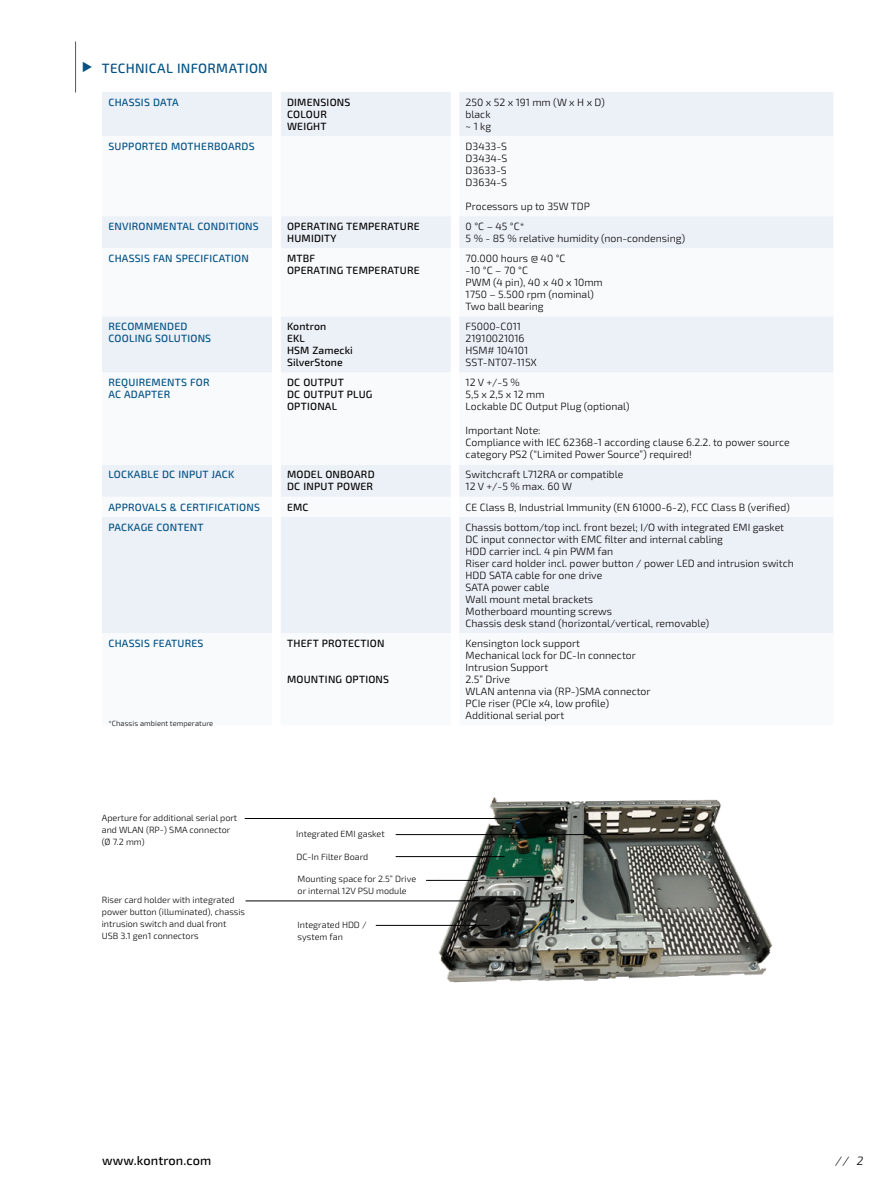
<style>
.page{position:relative;width:893px;height:1191px;background:#fff}
.page>*{position:absolute;margin:0;border:0;box-sizing:border-box;transform-origin:0 0}
.t1{font:500 13.5px "Sn T";letter-spacing:.02em;color:#005083}
.t2{font:500 12.75px "Sn T";letter-spacing:.01em;color:#000}
.t3{font:italic 300 12px "Sn T";color:#000}
.t4{font:300 10.5px/12px "Sn T";color:#000}
.t5{font:500 10.5px/12px "Sn T";letter-spacing:.02em;color:#005083}
.t6{font:500 10.5px/12px "Sn T";letter-spacing:.02em;color:#000}
.t7{font:300 9px/12px "Sn T";color:#000}
.t8{font:300 7.5px "Sn T";letter-spacing:.01em;color:#000}
</style>
<div class="page">
<img style="left:438px;top:797px;width:335px;height:186px">
<div style="left:102px;top:92px;width:731px;height:44px;background:#ecf0f7"></div>
<svg style="left:272px;top:92px;width:9px;height:44px"></svg>
<svg style="left:102px;top:216px;width:731px;height:417px;fill:#ecf0f7"></svg>
<hr style="left:75px;top:41px;width:1px;height:51px;background:#575756">
<hr style="left:426px;top:880px;width:52px;height:1px;background:#000">
<hr style="left:396px;top:856px;width:109px;height:1px;background:#000">
<hr style="left:246px;top:900px;width:326px;height:1px;background:#000">
<hr style="left:396px;top:834px;width:238px;height:1px;background:#000">
<hr style="left:245px;top:818px;width:267px;height:1px;background:#000">
<hr style="left:376px;top:925px;width:113px;height:1px;background:#000">
<p class="t1" style="left:102px;top:60px;width:168px">TECHNICAL INFORMATION</p>
<p class="t5" style="left:108px;top:96px;width:72px">CHASSIS DATA</p>
<p class="t6" style="left:287px;top:96px;width:65px">DIMENSIONS<br>COLOUR<br>WEIGHT</p>
<p class="t4" style="left:466px;top:96px;width:141px">250 x 52 x 191 mm (W x H x D) black<br>~ 1 kg</p>
<p class="t5" style="left:108px;top:140px;width:148px">SUPPORTED MOTHERBOARDS</p>
<p class="t4" style="left:466px;top:140px;width:43px;text-align:justify">D3433-S D3434-S D3633-S D3634-S</p>
<p class="t4" style="left:466px;top:200px;width:126px">Processors up to 35W TDP</p>
<p class="t5" style="left:108px;top:220px;width:152px">ENVIRONMENTAL CONDITIONS</p>
<p class="t6" style="left:287px;top:220px;width:134px">OPERATING TEMPERATURE<br>HUMIDITY</p>
<p class="t4" style="left:466px;top:220px;width:221px">0 °C – 45 °C*<br>5 % - 85 % relative humidity (non-condensing)</p>
<p class="t5" style="left:108px;top:252px;width:142px">CHASSIS FAN SPECIFICATION</p>
<p class="t6" style="left:287px;top:252px;width:134px">MTBF<br>OPERATING TEMPERATURE</p>
<p class="t4" style="left:466px;top:252px;width:139px">70.000 hours @ 40 °C<br>-10 °C – 70 °C<br>PWM (4 pin), 40 x 40 x 10mm<br>1750 – 5.500 rpm (nominal)<br>Two ball bearing</p>
<p class="t5" style="left:108px;top:321px;width:104px">RECOMMENDED<br>COOLING SOLUTIONS</p>
<p class="t6" style="left:287px;top:321px;width:67px">Kontron<br>EKL<br>HSM Zamecki<br>SilverStone</p>
<p class="t4" style="left:466px;top:321px;width:73px">F5000-C011<br>21910021016<br>HSM# 104101<br>SST-NT07-115X</p>
<p class="t5" style="left:108px;top:377px;width:103px">REQUIREMENTS FOR<br>AC ADAPTER</p>
<p class="t6" style="left:287px;top:377px;width:87px">DC OUTPUT<br>DC OUTPUT PLUG<br>OPTIONAL</p>
<p class="t4" style="left:466px;top:377px;width:165px">12 V +/-5 %<br>5,5 x 2,5 x 12 mm<br>Lockable DC Output Plug (optional)</p>
<p class="t4" style="left:466px;top:425px;width:326px">Important Note:<br>Compliance with IEC 62368-1 according clause 6.2.2. to power source category PS2 (“Limited Power Source”) required!</p>
<p class="t5" style="left:108px;top:469px;width:127px">LOCKABLE DC INPUT JACK</p>
<p class="t6" style="left:287px;top:469px;width:89px">MODEL ONBOARD<br>DC INPUT POWER</p>
<p class="t4" style="left:466px;top:469px;width:159px">Switchcraft L712RA or compatible<br>12 V +/-5 % max. 60 W</p>
<p class="t5" style="left:108px;top:501px;width:153px">APPROVALS &amp; CERTIFICATIONS</p>
<p class="t6" style="left:287px;top:501px;width:23px">EMC</p>
<p class="t4" style="left:466px;top:501px;width:326px">CE Class B, Industrial Immunity (EN 61000-6-2), FCC Class B (verified)</p>
<p class="t5" style="left:108px;top:521px;width:97px">PACKAGE CONTENT</p>
<p class="t4" style="left:466px;top:521px;width:330px">Chassis bottom/top incl. front bezel; I/O with integrated EMI gasket DC input connector with EMC filter and internal cabling<br>HDD carrier incl. 4 pin PWM fan<br>Riser card holder incl. power button / power LED and intrusion switch HDD SATA cable for one drive<br>SATA power cable<br>Wall mount metal brackets<br>Motherboard mounting screws<br>Chassis desk stand (horizontal/vertical, removable)</p>
<p class="t5" style="left:108px;top:637px;width:96px">CHASSIS FEATURES</p>
<p class="t6" style="left:287px;top:637px;width:99px">THEFT PROTECTION</p>
<p class="t6" style="left:287px;top:673px;width:104px">MOUNTING OPTIONS</p>
<p class="t4" style="left:466px;top:637px;width:187px">Kensington lock support<br>Mechanical lock for DC-In connector<br>Intrusion Support<br>2.5” Drive<br>WLAN antenna via (RP-)SMA connector<br>PCIe riser (PCIe x4, low profile)<br>Additional serial port</p>
<p class="t8" style="left:108px;top:719px;width:106px">*Chassis ambient temperature</p>
<p class="t7" style="left:102px;top:812px;width:137px">Aperture for additional serial port and WLAN (RP-) SMA connector (Ø 7.2 mm)</p>
<p class="t7" style="left:102px;top:894px;width:145px">Riser card holder with integrated power button (illuminated), chassis intrusion switch and dual front<br>USB 3.1 gen1 connectors</p>
<p class="t7" style="left:296px;top:828px;width:90px">Integrated EMI gasket</p>
<p class="t7" style="left:296px;top:850px;width:73px">DC-In Filter Board</p>
<p class="t7" style="left:298px;top:873px;width:120px">Mounting space for 2.5” Drive or internal 12V PSU module</p>
<p class="t7" style="left:298px;top:919px;width:70px">Integrated HDD / system fan</p>
<p class="t2" style="left:102px;top:1153px;width:111px">www.kontron.com</p>
<p class="t3" style="left:835px;top:1153px;width:30px">// 2</p>
</div>
